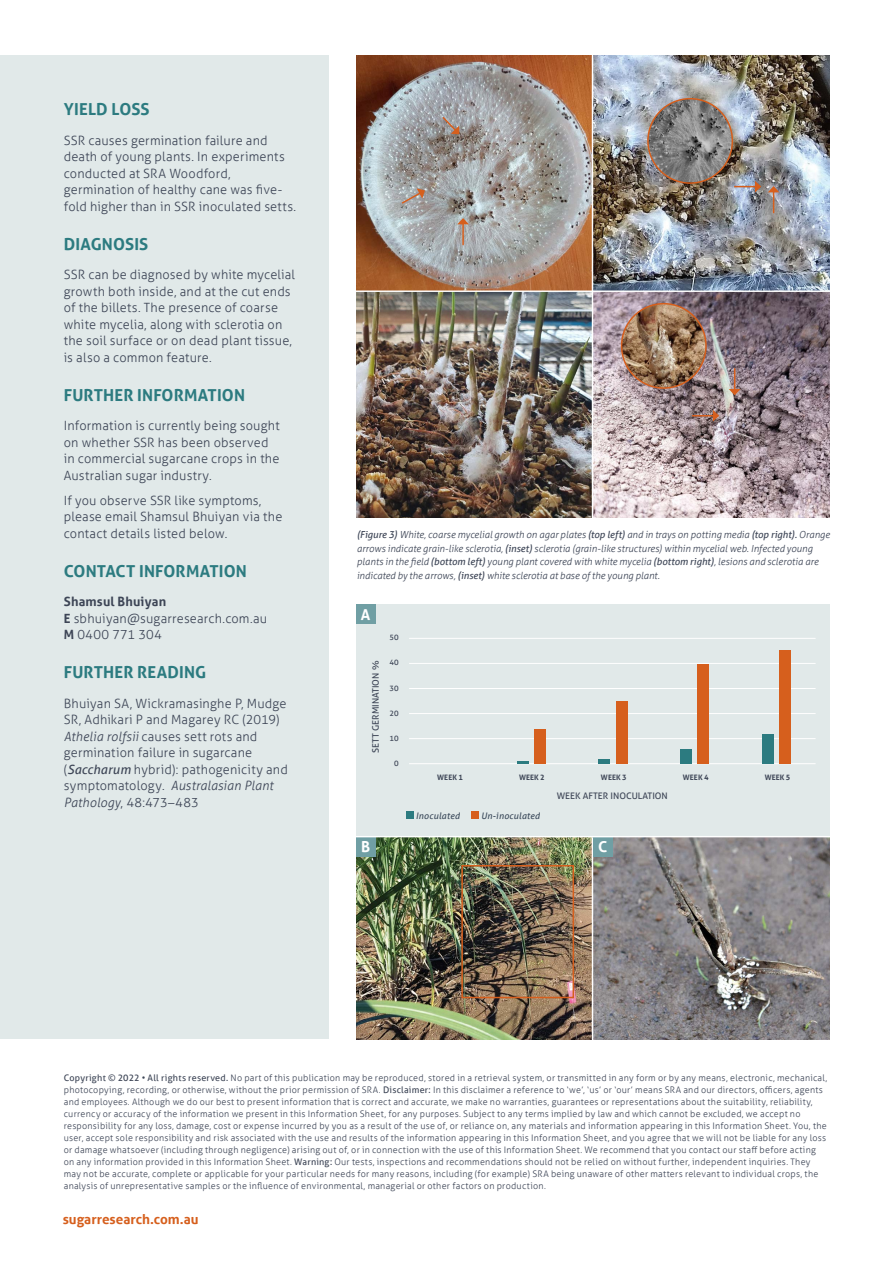
<style>
.page{position:relative;width:893px;height:1263px;background:#fff}
.page>*{position:absolute;margin:0;border:0;box-sizing:border-box;transform-origin:0 0}
.t1{font:700 16.5px "Aller";letter-spacing:.01em;color:#2c7b80}
.t2{font:700 15px "Aller";color:#fff}
.t3{font:700 13.5px "Aller";color:#d65f1d}
.t4{font:300 12.75px/16.5px "Aller";letter-spacing:.015em;color:#3d4556}
.t5{font:italic 300 9.75px/13.5px "Aller";color:#3d4556}
.t6{font:300 9px/12px "Aller";letter-spacing:.025em;color:#3d4556}
.t7{font:9px "Aller";color:#3d4556}
.t8{font:italic 9px "Aller";letter-spacing:.02em;color:#3b4a5b}
.t9{font:700 7.5px "Aller";letter-spacing:.015em;color:#3d4556}
.t10{font:7.5px "Aller";color:#3d4556}
.s1{font-weight:700}
.s2{font-style:italic}
.s3{font-weight:400;font-style:italic}
.s4{font-weight:400}
</style>
<div class="page">
<div style="left:356px;top:605px;width:473px;height:253px;background:#e1e9e9"></div>
<div style="left:0;top:55px;width:328px;height:984px;background:#e1e9e9"></div>
<img style="left:356px;top:56px;width:473px;height:462px">
<svg style="left:441px;top:116px;width:18px;height:18px"></svg>
<hr style="left:462px;top:224px;width:2px;height:21px;background:#d65f1d">
<svg style="left:457px;top:218px;width:12px;height:6px"></svg>
<svg style="left:735px;top:181px;width:26px;height:11px"></svg>
<svg style="left:693px;top:410px;width:26px;height:12px"></svg>
<svg style="left:729px;top:369px;width:11px;height:26px"></svg>
<svg style="left:768px;top:186px;width:11px;height:27px"></svg>
<svg style="left:400px;top:188px;width:25px;height:17px"></svg>
<img style="left:622px;top:304px;width:84px;height:84px;border-radius:42px">
<div style="left:621px;top:303px;width:86px;height:86px;border:2px solid #d65f1d;border-radius:50%"></div>
<img style="left:648px;top:99px;width:84px;height:83px">
<div style="left:647px;top:98px;width:86px;height:86px;border:2px solid #d65f1d;border-radius:50%"></div>
<div style="left:356px;top:605px;width:19px;height:19px;background:#709fa4"></div>
<div style="left:406px;top:812px;width:8px;height:7px;background:#2c7b80"></div>
<div style="left:472px;top:812px;width:7px;height:7px;background:#d65f1d"></div>
<hr style="left:409px;top:638px;width:407px;height:1px;background:#fff">
<hr style="left:409px;top:663px;width:407px;height:1px;background:#fff">
<hr style="left:409px;top:688px;width:407px;height:1px;background:#fff">
<hr style="left:409px;top:713px;width:407px;height:1px;background:#fff">
<hr style="left:409px;top:738px;width:407px;height:1px;background:#fff">
<hr style="left:409px;top:763px;width:407px;height:1px;background:#fff">
<svg style="left:517px;top:761px;width:11px;height:3px"></svg>
<div style="left:598px;top:759px;width:12px;height:5px;background:#2c7b80"></div>
<div style="left:680px;top:749px;width:12px;height:15px;background:#2c7b80"></div>
<div style="left:762px;top:734px;width:11px;height:30px;background:#2c7b80"></div>
<div style="left:534px;top:729px;width:12px;height:35px;background:#d65f1d"></div>
<div style="left:616px;top:701px;width:11px;height:63px;background:#d65f1d"></div>
<div style="left:697px;top:664px;width:12px;height:100px;background:#d65f1d"></div>
<div style="left:779px;top:651px;width:12px;height:113px;background:#d65f1d"></div>
<img style="left:356px;top:837px;width:473px;height:202px">
<hr style="left:592px;top:50px;width:1px;height:470px;background:#fff">
<hr style="left:592px;top:837px;width:1px;height:203px;background:#fff">
<hr style="left:350px;top:290px;width:489px;height:2px;background:#fff">
<div style="left:356px;top:837px;width:19px;height:19px;background:#709fa4"></div>
<div style="left:593px;top:837px;width:19px;height:19px;background:#709fa4"></div>
<div style="left:461px;top:865px;width:113px;height:133px;border:2px solid #d65f1d"></div>
<hr style="left:350px;top:836px;width:489px;height:1px;background:#fff">
<h1 class="t1" style="left:64px;top:99px;width:87px">YIELD LOSS</h1>
<h3 class="t4" style="left:64px;top:132px;width:234px">SSR causes germination failure and death of young plants. In experiments conducted at SRA Woodford, germination of healthy cane was five&shy;fold higher than in SSR inoculated setts.</h3>
<h1 class="t1" style="left:64px;top:234px;width:86px">DIAGNOSIS</h1>
<h3 class="t4" style="left:64px;top:266px;width:233px">SSR can be diagnosed by white mycelial growth both inside, and at the cut ends of the billets. The presence of coarse white mycelia, along with sclerotia on the soil surface or on dead plant tissue, is also a common feature.</h3>
<h1 class="t1" style="left:64px;top:385px;width:183px">FURTHER INFORMATION</h1>
<h3 class="t4" style="left:64px;top:417px;width:217px">Information is currently being sought on whether SSR has been observed in commercial sugarcane crops in the Australian sugar industry.</h3>
<h3 class="t4" style="left:64px;top:492px;width:220px">If you observe SSR like symptoms, please email Shamsul Bhuiyan via the contact details listed below.</h3>
<h1 class="t1" style="left:64px;top:561px;width:185px">CONTACT INFORMATION</h1>
<h3 class="t4" style="left:64px;top:593px;width:205px"><span class="s1">Shamsul Bhuiyan<br>E</span> sbhuiyan@sugarresearch.com.au<br><span class="s1">M</span> 0400 771 304</h3>
<h1 class="t1" style="left:64px;top:662px;width:144px">FURTHER READING</h1>
<p class="t4" style="left:64px;top:695px;width:226px">Bhuiyan SA, Wickramasinghe P, Mudge SR, Adhikari P and Magarey RC (2019)<br><span class="s2">Athelia rolfsii</span> causes sett rots and germination failure in sugarcane (<span class="s3">Saccharum</span> hybrid): pathogenicity and symptomatology. <span class="s2">Australasian Plant Pathology</span>, 48:473–483</p>
<p class="t5" style="left:357px;top:528px;width:475px"><span class="s4">(Figure 3)</span> White, coarse mycelial growth on agar plates <span class="s4">(top left)</span> and in trays on potting media <span class="s4">(top right).</span> Orange arrows indicate grain-like sclerotia, <span class="s4">(inset)</span> sclerotia (grain-like structures) within mycelial web. Infected young plants in the field <span class="s4">(bottom left)</span> young plant covered with white mycelia <span class="s4">(bottom right)</span>, lesions and sclerotia are indicated by the arrows, <span class="s4">(inset)</span> white sclerotia at base of the young plant.</p>
<h2 class="t2" style="left:361px;top:605px;width:11px">A</h2>
<p class="t7" style="left:370px;top:753px;width:93px;rotate:-90deg">SETT GERMINATION %</p>
<p class="t10" style="left:389px;top:633px;width:11px">50</p>
<p class="t10" style="left:389px;top:658px;width:11px">40</p>
<p class="t10" style="left:389px;top:683px;width:11px">30</p>
<p class="t10" style="left:389px;top:709px;width:11px">20</p>
<p class="t10" style="left:389px;top:734px;width:11px">10</p>
<p class="t10" style="left:394px;top:759px;width:6px">0</p>
<p class="t9" style="left:437px;top:773px;width:27px">WEEK 1</p>
<p class="t9" style="left:519px;top:773px;width:27px">WEEK 2</p>
<p class="t9" style="left:601px;top:773px;width:27px">WEEK 3</p>
<p class="t9" style="left:683px;top:773px;width:27px">WEEK 4</p>
<p class="t9" style="left:765px;top:773px;width:27px">WEEK 5</p>
<p class="t8" style="left:416px;top:810px;width:45px">Inoculated</p>
<p class="t8" style="left:481px;top:810px;width:60px">Un-inoculated</p>
<p class="t7" style="left:557px;top:791px;width:112px">WEEK AFTER INOCULATION</p>
<h2 class="t2" style="left:361px;top:837px;width:11px">B</h2>
<h2 class="t2" style="left:598px;top:837px;width:11px">C</h2>
<p class="t6" style="left:64px;top:1071px;width:765px"><span class="s4">Copyright © 2022 • All rights reserved.</span> No part of this publication may be reproduced, stored in a retrieval system, or transmitted in any form or by any means, electronic, mechanical, photocopying, recording, or otherwise, without the prior permission of SRA. <span class="s4">Disclaimer:</span> In this disclaimer a reference to ‘we’, ‘us’ or ‘our’ means SRA and our directors, officers, agents and employees. Although we do our best to present information that is correct and accurate, we make no warranties, guarantees or representations about the suitability, reliability, currency or accuracy of the information we present in this Information Sheet, for any purposes. Subject to any terms implied by law and which cannot be excluded, we accept no responsibility for any loss, damage, cost or expense incurred by you as a result of the use of, or reliance on, any materials and information appearing in this Information Sheet. You, the user, accept sole responsibility and risk associated with the use and results of the information appearing in this Information Sheet, and you agree that we will not be liable for any loss or damage whatsoever (including through negligence) arising out of, or in connection with the use of this Information Sheet. We recommend that you contact our staff before acting on any information provided in this Information Sheet. <span class="s4">Warning:</span> Our tests, inspections and recommendations should not be relied on without further, independent inquiries. They may not be accurate, complete or applicable for your particular needs for many reasons, including (for example) SRA being unaware of other matters relevant to individual crops, the analysis of unrepresentative samples or the influence of environmental, managerial or other factors on production.</p>
<h3 class="t3" style="left:63px;top:1210px;width:137px">sugarresearch.com.au</h3>
</div>
